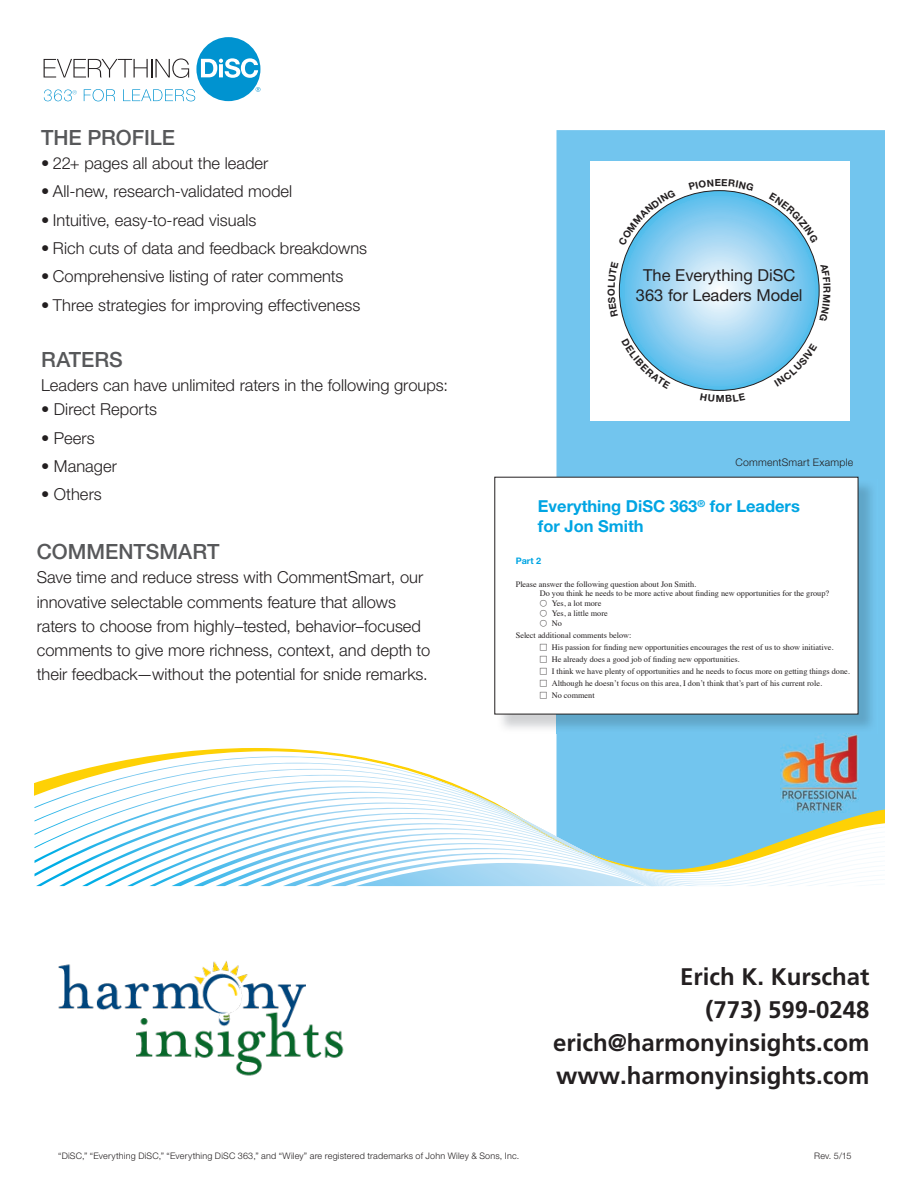
<style>
.page{position:relative;width:918px;height:1188px;background:#fff}
.page>*{position:absolute;margin:0;border:0;box-sizing:border-box;transform-origin:0 0}
.t1{font:700 24px/33px "Frutiger";color:#231f20;text-align:right}
.t2{font:500 21px "Helvetica Neue LT Std";color:#57585a}
.t3{font:300 16.5px/24px "Helvetica Neue LT Std";color:#231f20}
.t4{font:700 16.5px/19.8px "Helvetica Neue LT Std";color:#00a5e3}
.t5{font:16.5px/19.8px "Helvetica Neue LT Std";color:#231f20;text-align:center}
.t6{font:300 10.5px "Helvetica Neue LT Std";letter-spacing:.02em;color:#231f20}
.t7{font:700 9.75px "Helvetica Neue LT Std";color:#231f20}
.t8{font:300 9px "Helvetica Neue LT Std";letter-spacing:.02em;color:#231f20}
.t9{font:700 9px "Helvetica Neue LT Std";color:#00a5e3}
.t10{font:8.25px/9px "Times";color:#231f20}
.s1{font-family:"Universal Std Newswith Comm Pi"}
</style>
<div class="page">
<div style="left:556px;top:130px;width:329px;height:609px;background:#72c5ee"></div>
<img style="left:497px;top:479px;width:380px;height:254px">
<div style="left:495px;top:477px;width:363px;height:237px;background:#fff"></div>
<div style="left:590px;top:161px;width:260px;height:259px;background:#fff"></div>
<svg style="left:619px;top:191px;width:200px;height:199px;background:#93d0f0"></svg>
<svg style="left:44px;top:37px;width:216px;height:64px"></svg>
<svg style="left:556px;top:740px;width:329px;height:5px"></svg>
<svg style="left:205px;top:745px;width:680px;height:5px"></svg>
<svg style="left:151px;top:750px;width:734px;height:6px"></svg>
<svg style="left:121px;top:756px;width:764px;height:5px"></svg>
<svg style="left:58px;top:761px;width:827px;height:15px"></svg>
<svg style="left:34px;top:776px;width:851px;height:101px"></svg>
<svg style="left:36px;top:781px;width:849px;height:106px"></svg>
<svg style="left:59px;top:786px;width:826px;height:100px"></svg>
<svg style="left:82px;top:791px;width:803px;height:95px"></svg>
<svg style="left:105px;top:796px;width:780px;height:90px"></svg>
<svg style="left:127px;top:801px;width:758px;height:85px"></svg>
<svg style="left:149px;top:805px;width:736px;height:81px"></svg>
<svg style="left:171px;top:811px;width:714px;height:75px"></svg>
<svg style="left:194px;top:816px;width:463px;height:70px"></svg>
<img style="left:780px;top:734px;width:78px;height:79px">
<img style="left:58px;top:961px;width:286px;height:115px">
<svg style="left:629px;top:200px;width:47px;height:46px"></svg>
<svg style="left:700px;top:190px;width:38px;height:2px"></svg>
<svg style="left:769px;top:203px;width:39px;height:40px"></svg>
<svg style="left:819px;top:280px;width:1px;height:21px"></svg>
<svg style="left:631px;top:339px;width:40px;height:40px"></svg>
<svg style="left:774px;top:343px;width:31px;height:32px"></svg>
<p class="t2" style="left:41px;top:125px;width:135px">THE PROFILE</p>
<p class="t3" style="left:41px;top:151px;width:229px">• 22+ pages all about the leader</p>
<p class="t3" style="left:41px;top:179px;width:253px">• All-new, research-validated model</p>
<p class="t3" style="left:41px;top:208px;width:217px">• Intuitive, easy-to-read visuals</p>
<p class="t3" style="left:41px;top:236px;width:328px">• Rich cuts of data and feedback breakdowns</p>
<p class="t3" style="left:41px;top:264px;width:304px">• Comprehensive listing of rater comments</p>
<p class="t3" style="left:41px;top:292px;width:321px">• Three strategies for improving effectiveness</p>
<p class="t2" style="left:41px;top:347px;width:83px">RATERS</p>
<p class="t3" style="left:41px;top:373px;width:408px">Leaders can have unlimited raters in the following groups:</p>
<p class="t3" style="left:41px;top:397px;width:118px">• Direct Reports</p>
<p class="t3" style="left:41px;top:425px;width:55px">• Peers</p>
<p class="t3" style="left:41px;top:454px;width:77px">• Manager</p>
<p class="t3" style="left:41px;top:482px;width:62px">• Others</p>
<p class="t2" style="left:37px;top:540px;width:184px">COMMENTSMART</p>
<p class="t3" style="left:37px;top:565px;width:395px">Save time and reduce stress with CommentSmart, our innovative selectable comments feature that allows raters to choose from highly–tested, behavior–focused comments to give more richness, context, and depth to their feedback—without the potential for snide remarks.</p>
<p class="t5" style="left:636px;top:265px;width:168px">The Everything DiSC<br>363 for Leaders Model</p>
<p class="t7" style="left:716px;top:393px;width:10px">M</p>
<p class="t6" style="left:735px;top:456px;width:119px">CommentSmart Example</p>
<p class="t4" style="left:538px;top:496px;width:263px">Everything DiSC 363<sup>®</sup> for Leaders for Jon Smith</p>
<p class="t9" style="left:516px;top:555px;width:27px">Part 2</p>
<p class="t10" style="left:540px;top:579px;width:291px;text-indent:-24px">Please answer the following question about Jon Smith.<br>Do you think he needs to be more active about finding new opportunities for the group?</p>
<p class="t10" style="left:540px;top:598px;width:63px"><span class="s1">○</span> Yes, a lot more</p>
<p class="t10" style="left:540px;top:608px;width:70px"><span class="s1">○</span> Yes, a little more</p>
<p class="t10" style="left:516px;top:616px;width:117px;line-height:12px;text-indent:24px"><span class="s1">○</span> No<br>Select additional comments below:</p>
<p class="t10" style="left:540px;top:642px;width:295px"><span class="s1">□</span> His passion for finding new opportunities encourages the rest of us to show initiative.</p>
<p class="t10" style="left:540px;top:654px;width:201px"><span class="s1">□</span> He already does a good job of finding new opportunities.</p>
<p class="t10" style="left:540px;top:666px;width:312px"><span class="s1">□</span> I think we have plenty of opportunities and he needs to focus more on getting things done.</p>
<p class="t10" style="left:540px;top:678px;width:284px"><span class="s1">□</span> Although he doesn’t focus on this area, I don’t think that’s part of his current role.</p>
<p class="t10" style="left:540px;top:690px;width:56px"><span class="s1">□</span> No comment</p>
<h1 class="t1" style="left:553px;top:960px;width:318px">Erich K. Kurschat<br>(773) 599-0248 erich@harmonyinsights.com www.harmonyinsights.com</h1>
<p class="t8" style="left:58px;top:1150px;width:463px">“DiSC,” “Everything DiSC,” “Everything DiSC 363,” and “Wiley” are registered trademarks of John Wiley &amp; Sons, Inc.</p>
<p class="t8" style="left:814px;top:1150px;width:39px">Rev. 5/15</p>
</div>
